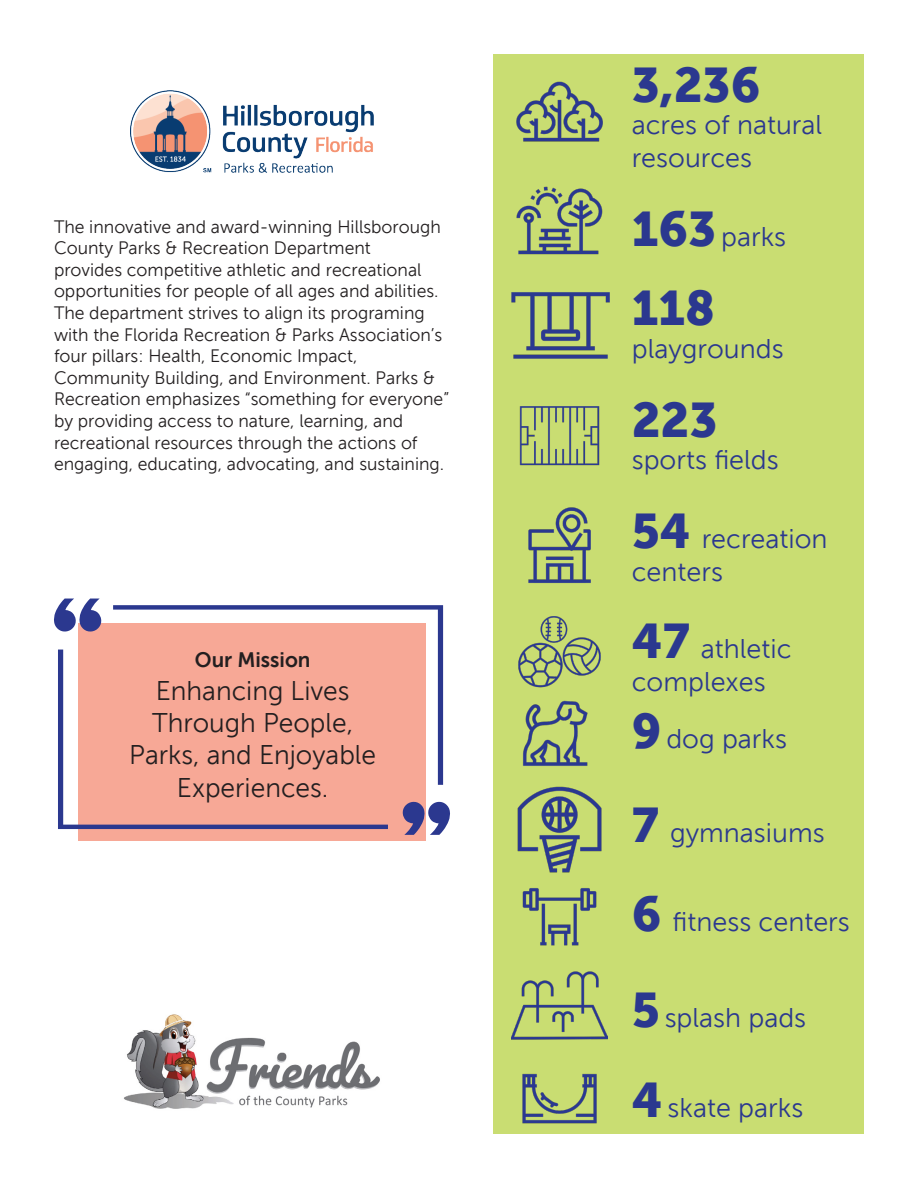
<style>
.page{position:relative;width:918px;height:1188px;background:#fff}
.page>*{position:absolute;margin:0;border:0;box-sizing:border-box;transform-origin:0 0}
.t1{font:48px "Museo Sans 900";color:#2b388f}
.t2{font:27px/32.4px "Museo Sans 300";color:#2b388f}
.t3{font:27px/32.4px "Museo Sans 300";color:#231f20;text-align:center}
.t4{font:21px "Museo Sans 700";color:#231f20}
.t5{font:18px/21.6px "Museo Sans 300";color:#231f20}
.s1{font-family:"Museo Sans 900";font-size:48px}
</style>
<div class="page">
<div style="left:494px;top:54px;width:370px;height:1080px;background:#c9dd72"></div>
<div style="left:78px;top:623px;width:347px;height:217px;background:#f7a896"></div>
<svg style="left:404px;top:802px;width:46px;height:33px"></svg>
<svg style="left:58px;top:605px;width:385px;height:224px"></svg>
<svg style="left:54px;top:599px;width:48px;height:33px"></svg>
<img style="left:516px;top:81px;width:87px;height:61px">
<img style="left:516px;top:186px;width:87px;height:69px">
<img style="left:511px;top:292px;width:99px;height:67px">
<img style="left:519px;top:406px;width:81px;height:60px">
<img style="left:528px;top:507px;width:63px;height:76px">
<img style="left:518px;top:616px;width:83px;height:72px">
<img style="left:522px;top:700px;width:66px;height:66px">
<img style="left:517px;top:786px;width:85px;height:87px">
<img style="left:522px;top:888px;width:75px;height:58px">
<img style="left:512px;top:971px;width:95px;height:69px">
<img style="left:522px;top:1073px;width:75px;height:51px">
<img style="left:124px;top:1014px;width:256px;height:95px">
<img style="left:130px;top:91px;width:244px;height:81px">
<p class="t5" style="left:54px;top:216px;width:397px">The innovative and award-winning Hillsborough County Parks &amp; Recreation Department<br>provides competitive athletic and recreational opportunities for people of all ages and abilities.<br>The department strives to align its programing with the Florida Recreation &amp; Parks Association’s four pillars: Health, Economic Impact, Community Building, and Environment. Parks &amp; Recreation emphasizes “something for everyone” by providing access to nature, learning, and recreational resources through the actions of engaging, educating, advocating, and sustaining.</p>
<p class="t4" style="left:195px;top:648px;width:117px">Our Mission</p>
<p class="t3" style="left:129px;top:674px;width:248px">Enhancing Lives<br>Through People,<br>Parks, and Enjoyable<br>Experiences.</p>
<p class="t1" style="left:632px;top:58px;width:130px">3,236</p>
<p class="t2" style="left:632px;top:109px;width:192px">acres of natural resources</p>
<p class="t2" style="left:632px;top:221px;width:156px"><span class="s1">163</span> parks</p>
<p class="t1" style="left:632px;top:281px;width:85px">118</p>
<p class="t2" style="left:632px;top:332px;width:153px">playgrounds</p>
<p class="t1" style="left:632px;top:393px;width:87px">223</p>
<p class="t2" style="left:632px;top:444px;width:148px">sports fields</p>
<p class="t2" style="left:632px;top:523px;width:197px"><span class="s1">54</span> recreation centers</p>
<p class="t2" style="left:632px;top:633px;width:161px"><span class="s1">47</span> athletic complexes</p>
<p class="t2" style="left:632px;top:723px;width:157px"><span class="s1">9</span> dog parks</p>
<p class="t2" style="left:632px;top:816px;width:194px"><span class="s1">7</span> gymnasiums</p>
<p class="t2" style="left:632px;top:906px;width:220px"><span class="s1">6</span> fitness centers</p>
<p class="t2" style="left:632px;top:1002px;width:176px"><span class="s1">5</span> splash pads</p>
<p class="t2" style="left:632px;top:1091px;width:173px"><span class="s1">4</span> skate parks</p>
</div>
